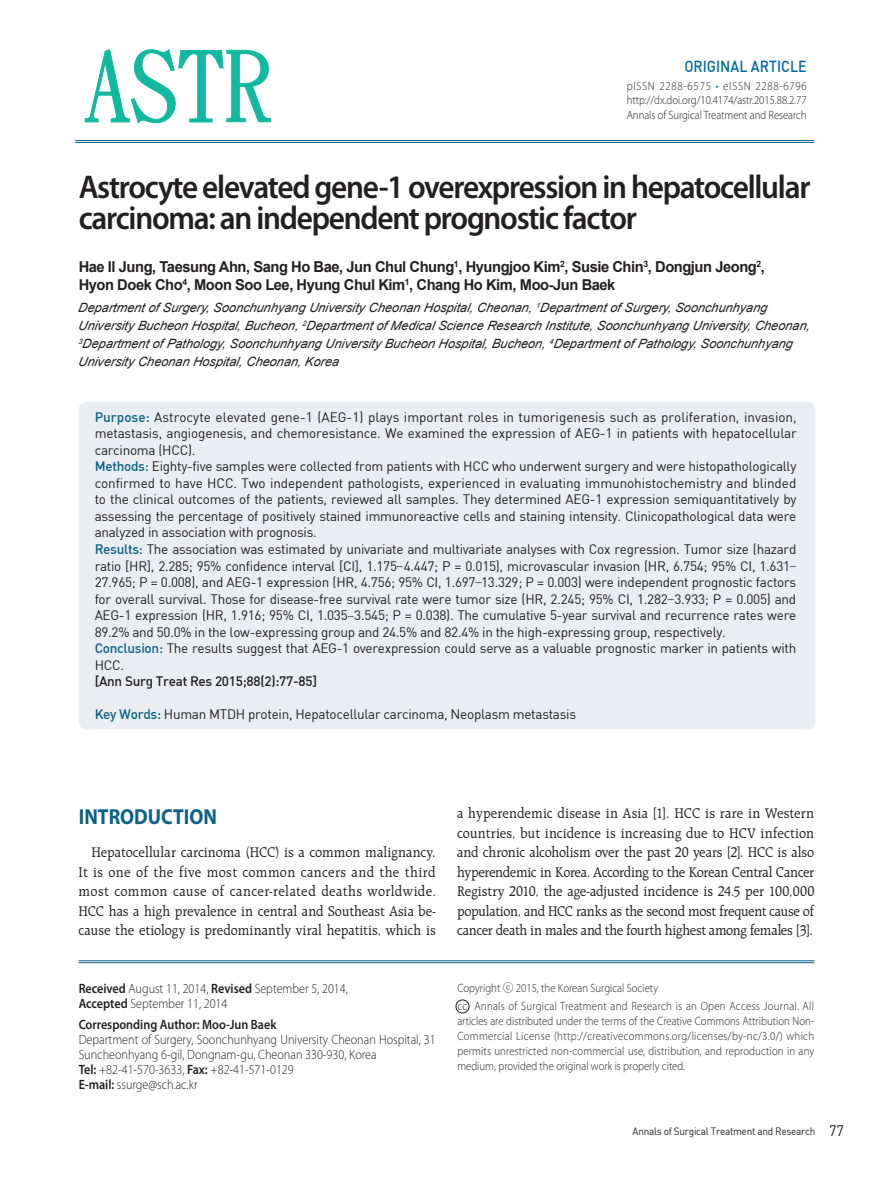
<style>
.page{position:relative;width:893px;height:1191px;background:#fff}
.page>*{position:absolute;margin:0;border:0;box-sizing:border-box;transform-origin:0 0}
.t1{font:600 33px/31.5px "Myriad Pro";letter-spacing:-.04em;color:#231f20;scale:.95 1}
.t2{font:700 21.75px "Myriad Pro";color:#0b6189;scale:.9 1}
.t3{font:15.75px "Dinmed";color:#0069a4;scale:.9 1}
.t4{font:15px/19.5px "Raleigh BT";letter-spacing:-.015em;color:#231f20;text-align:justify;scale:.94 1}
.t5{font:700 15px/18px "Arial";letter-spacing:-.03em;color:#231f20}
.t6{font:13.5px/16.5px "Dinreg";letter-spacing:-.02em;color:#231f20}
.t7{font:300 13.5px/15px "Myriad Pro";color:#231f20;scale:.9 1}
.t8{font:13.5px "Dinmed";letter-spacing:-.02em;color:#231f20}
.t9{font:600 13.5px "Myriad Pro";color:#231f20;scale:.9 1}
.t10{font:italic 12.75px/18px "Arial";color:#231f20}
.t11{font:300 12px/15px "Myriad Pro";color:#231f20;text-align:justify;scale:.9 1}
.t12{font:300 12px/18px "Myriad Pro";letter-spacing:.025em;color:#231f20;scale:.9 1}
.t13{font:10.5px "Dinreg";letter-spacing:-.025em;color:#231f20;scale:.95 1}
.s1{font-size:12.45px;color:#0069a4}
.s2{font-family:"Dinmed";color:#0b6189}
.s3{font-family:"Raleigh BT"}
.s4{font-weight:600}
.s5{font-family:"Ymjo 420";font-weight:400}
.s6{font-size:15px}
</style>
<div class="page">
<svg style="left:84px;top:49px;width:188px;height:75px"></svg>
<hr style="left:75px;top:140px;width:739px;height:1px;background:#0b6189">
<hr style="left:75px;top:142px;width:739px;height:1px;background:#0b6189">
<div style="left:79px;top:402px;width:736px;height:327px;background:#eaedf2;border-radius:9px"></div>
<div style="left:456px;top:999px;width:13px;height:14px;border:1px solid #231f20;border-radius:50%"></div>
<hr style="left:79px;top:960px;width:735px;height:1px;background:#0b6189">
<hr style="left:79px;top:962px;width:735px;height:1px;background:#0b6189">
<p class="t3" style="left:684px;top:56px;width:138px">ORIGINAL ARTICLE</p>
<p class="t11" style="left:627px;top:78px;width:202px">pISSN 2288-6575 <span class="s1">•</span> eISSN 2288-6796 http://dx.doi.org/10.4174/astr.2015.88.2.77<br>Annals of Surgical Treatment and Research</p>
<h1 class="t1" style="left:79px;top:170px;width:772px">Astrocyte elevated gene-1 overexpression in hepatocellular carcinoma: an independent prognostic factor</h1>
<p class="t5" style="left:79px;top:258px;width:688px">Hae Il Jung, Taesung Ahn, Sang Ho Bae, Jun Chul Chung<sup>1</sup>, Hyungjoo Kim<sup>2</sup>, Susie Chin<sup>3</sup>, Dongjun Jeong<sup>2</sup>,<br>Hyon Doek Cho<sup>4</sup>, Moon Soo Lee, Hyung Chul Kim<sup>1</sup>, Chang Ho Kim, Moo-Jun Baek</p>
<p class="t10" style="left:78px;top:299px;width:736px">Department of Surgery,Soonchunhyang University Cheonan Hospital,Cheonan, <sup>1</sup>Department of Surgery,Soonchunhyang University Bucheon Hospital,Bucheon, <sup>2</sup>Department of Medical Science Research Institute,Soonchunhyang University,Cheonan, <sup>3</sup>Department of Pathology,Soonchunhyang University Bucheon Hospital,Bucheon, <sup>4</sup>Department of Pathology,Soonchunhyang University Cheonan Hospital,Cheonan,Korea</p>
<p class="t6" style="left:95px;top:408px;width:704px"><span class="s2">Purpose:</span> Astrocyte elevated gene-1 (AEG-1) plays important roles in tumorigenesis such as proliferation, invasion, metastasis, angiogenesis, and chemoresistance. We examined the expression of AEG-1 in patients with hepatocellular carcinoma (HCC).<br><span class="s2">Methods:</span> Eighty-five samples were collected from patients with HCC who underwent surgery and were histopathologically confirmed to have HCC. Two independent pathologists, experienced in evaluating immunohistochemistry and blinded to the clinical outcomes of the patients, reviewed all samples. They determined AEG-1 expression semiquantitatively by assessing the percentage of positively stained immunoreactive cells and staining intensity. Clinicopathological data were analyzed in association with prognosis.<br><span class="s2">Results:</span> The association was estimated by univariate and multivariate analyses with Cox regression. Tumor size (hazard ratio [HR], 2.285; 95% confidence interval [CI], 1.175<span class="s3">–</span>4.447; P = 0.015), microvascular invasion (HR, 6.754; 95% CI, 1.631<span class="s3">– </span>27.965; P = 0.008), and AEG-1 expression (HR, 4.756; 95% CI, 1.697<span class="s3">–</span>13.329; P = 0.003) were independent prognostic factors for overall survival. Those for disease-free survival rate were tumor size (HR, 2.245; 95% CI, 1.282<span class="s3">–</span>3.933; P = 0.005) and AEG-1 expression (HR, 1.916; 95% CI, 1.035<span class="s3">–</span>3.545; P = 0.038). The cumulative 5-year survival and recurrence rates were 89.2% and 50.0% in the low-expressing group and 24.5% and 82.4% in the high-expressing group, respectively.<br><span class="s2">Conclusion:</span> The results suggest that AEG-1 overexpression could serve as a valuable prognostic marker in patients with HCC.</p>
<p class="t8" style="left:95px;top:672px;width:224px">[Ann Surg Treat Res 2015;88(2):77-85]</p>
<p class="t6" style="left:95px;top:705px;width:483px"><span class="s2">Key Words:</span> Human MTDH protein, Hepatocellular carcinoma, Neoplasm metastasis</p>
<h2 class="t2" style="left:79px;top:802px;width:155px">INTRODUCTION</h2>
<p class="t4" style="left:79px;top:842px;width:381px;text-indent:13px">Hepatocellular carcinoma (HCC) is a common malignancy.<br>It is one of the five most common cancers and the third most common cause of cancer-related deaths worldwide.<br>HCC has a high prevalence in central and Southeast Asia be&shy;cause the etiology is predominantly viral hepatitis, which is</p>
<p class="t7" style="left:79px;top:980px;width:301px"><span class="s4">Received</span> August 11, 2014, <span class="s4">Revised</span> September 5, 2014,<br><span class="s4">Accepted</span> September 11, 2014</p>
<p class="t9" style="left:79px;top:1015px;width:221px">Corresponding Author: Moo-Jun Baek</p>
<p class="t7" style="left:79px;top:1031px;width:398px">Department of Surgery, Soonchunhyang University Cheonan Hospital, 31<br>Suncheonhyang 6-gil, Dongnam-gu, Cheonan 330-930, Korea<br><span class="s4">Tel:</span> +82-41-570-3633, <span class="s4">Fax:</span> +82-41-571-0129<br><span class="s4">E-mail:</span> ssurge@sch.ac.kr</p>
<p class="t4" style="left:457px;top:803px;width:381px">a hyperendemic disease in Asia [1]. HCC is rare in Western countries, but incidence is increasing due to HCV infection and chronic alcoholism over the past 20 years [2]. HCC is also hyperendemic in Korea. According to the Korean Central Cancer Registry 2010, the age-adjusted incidence is 24.5 per 100,000 population, and HCC ranks as the second most frequent cause of cancer death in males and the fourth highest among females [3].</p>
<p class="t12" style="left:457px;top:978px;width:398px">Copyright <span class="s5">ⓒ</span> 2015, the Korean Surgical Society<br>cc Annals of Surgical Treatment and Research is an Open Access Journal. All</p>
<p class="t11" style="left:457px;top:1013px;width:398px">articles are distributed under the terms of the Creative Commons Attribution Non-Commercial License (http://creativecommons.org/licenses/by-nc/3.0/) which permits unrestricted non-commercial use, distribution, and reproduction in any medium, provided the original work is properly cited.</p>
<p class="t13" style="left:633px;top:1124px;width:224px">Annals of Surgical Treatment and Research <span class="s6">77</span></p>
</div>
